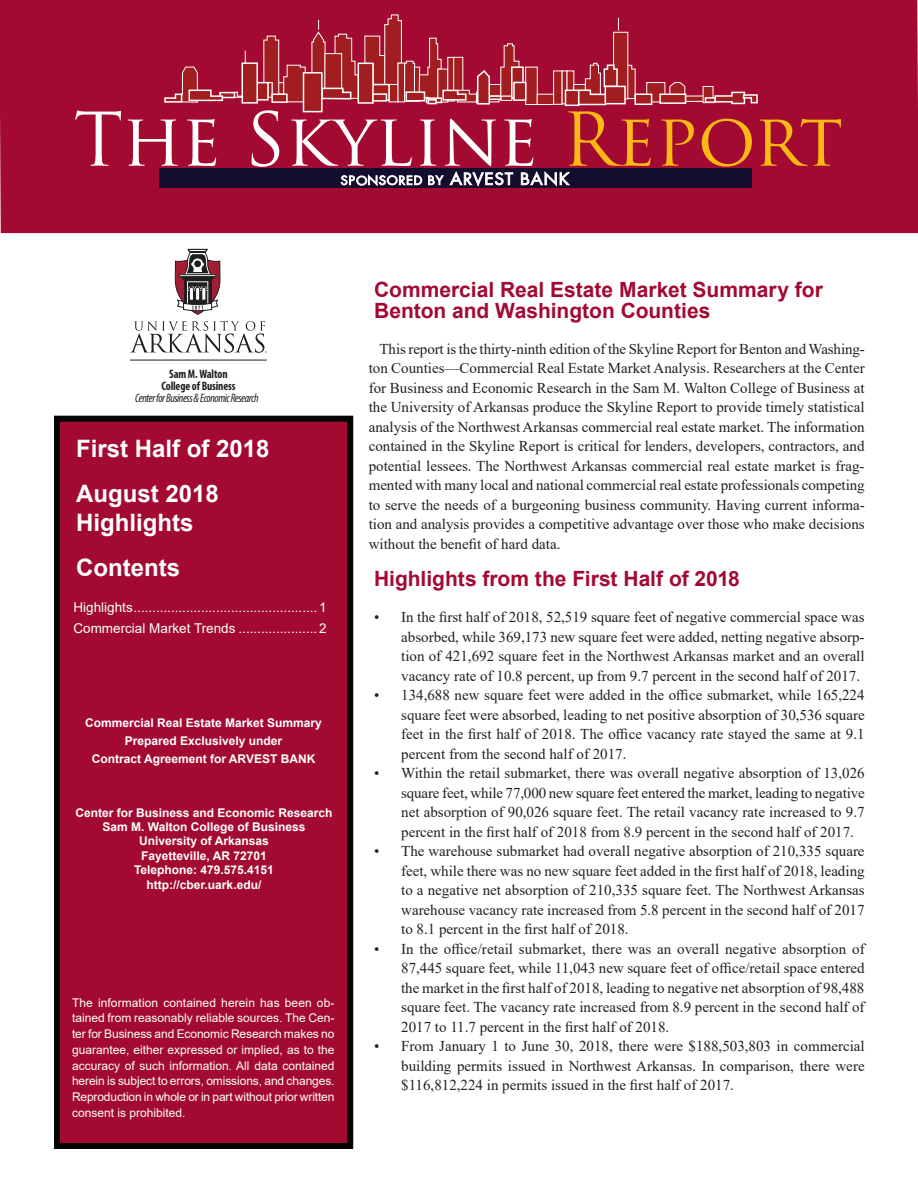
<style>
.page{position:relative;width:918px;height:1188px;background:#fff}
.page>*{position:absolute;margin:0;border:0;box-sizing:border-box;transform-origin:0 0}
.t1{font:72px "Trajan Pro";color:#fff}
.t2{font:700 24px/45px "Arial";color:#fff}
.t3{font:700 21px/21.8px "Arial";color:#a30a32}
.t4{font:15px/19.5px "Times New Roman";color:#231f20;text-align:justify}
.t5{font:13.5px/20.2px "Arial";color:#fff}
.t6{font:italic condensed 12.3px "Myriad Pro";letter-spacing:-.035em;color:#201d1e;scale:.94 1}
.t7{font:700 condensed 12.3px/12.3px "Myriad Pro";letter-spacing:-.01em;color:#201d1e;text-align:center;scale:.94 1}
.t8{font:12px/15.8px "Arial";letter-spacing:-.01em;color:#fff;text-align:justify}
.t9{font:700 12px/14.4px "Arial";color:#fff;text-align:center}
.s1{color:#fcb814}
</style>
<div class="page">
<div style="left:57px;top:419px;width:293px;height:727px;background:#a30a32"></div>
<div style="left:54px;top:416px;width:299px;height:733px;border:6px solid #040503"></div>
<div style="left:0;top:0;width:918px;height:233px;background:#a30a32"></div>
<svg style="left:235px;top:92px;width:7px;height:5px"></svg>
<svg style="left:264px;top:36px;width:41px;height:66px;background:#a92738"></svg>
<div style="left:526px;top:67px;width:11px;height:37px;background:#a21d20"></div>
<div style="left:537px;top:94px;width:17px;height:10px;background:#a21d20"></div>
<div style="left:537px;top:94px;width:17px;height:11px;border:1px solid #fff"></div>
<div style="left:554px;top:71px;width:8px;height:33px;background:#a21d20"></div>
<svg style="left:564px;top:73px;width:1px;height:29px"></svg>
<div style="left:567px;top:71px;width:7px;height:34px;background:#a21d20"></div>
<div style="left:574px;top:84px;width:11px;height:11px;border:1px solid #fff"></div>
<div style="left:614px;top:32px;width:14px;height:67px;background:#a21d20"></div>
<div style="left:613px;top:32px;width:15px;height:67px;border:1px solid #fff"></div>
<div style="left:647px;top:83px;width:18px;height:19px;background:#a21d20"></div>
<div style="left:647px;top:82px;width:18px;height:20px;border:1px solid #fff"></div>
<svg style="left:670px;top:82px;width:15px;height:12px"></svg>
<div style="left:685px;top:96px;width:21px;height:5px;background:#a21d20"></div>
<div style="left:685px;top:96px;width:21px;height:6px;border:1px solid #fff"></div>
<div style="left:703px;top:86px;width:10px;height:17px;background:#a21d20"></div>
<div style="left:703px;top:86px;width:10px;height:17px;border:1px solid #fff"></div>
<div style="left:219px;top:92px;width:16px;height:6px;border:2px solid #fff"></div>
<div style="left:257px;top:83px;width:11px;height:17px;background:#a21d20"></div>
<div style="left:256px;top:82px;width:13px;height:19px;border:2px solid #fff"></div>
<div style="left:512px;top:67px;width:11px;height:31px;background:#a21d20"></div>
<div style="left:511px;top:66px;width:13px;height:33px;border:2px solid #fff"></div>
<div style="left:660px;top:94px;width:26px;height:9px;background:#a21d20"></div>
<div style="left:659px;top:94px;width:27px;height:10px;border:2px solid #fff"></div>
<svg style="left:312px;top:20px;width:47px;height:80px;background:#ab2e3d"></svg>
<svg style="left:618px;top:18px;width:1px;height:13px"></svg>
<svg style="left:164px;top:67px;width:60px;height:36px;background:#ae3047"></svg>
<div style="left:242px;top:63px;width:15px;height:40px;background:#a21d20"></div>
<div style="left:242px;top:62px;width:16px;height:42px;border:2px solid #fff"></div>
<div style="left:272px;top:94px;width:15px;height:8px;background:#a21d20"></div>
<div style="left:271px;top:94px;width:17px;height:9px;border:2px solid #fff"></div>
<div style="left:303px;top:73px;width:19px;height:39px;background:#a21d20"></div>
<div style="left:303px;top:72px;width:20px;height:40px;border:2px solid #fff"></div>
<div style="left:358px;top:63px;width:15px;height:40px;background:#a21d20"></div>
<div style="left:358px;top:63px;width:16px;height:41px;border:2px solid #fff"></div>
<svg style="left:365px;top:15px;width:154px;height:90px;background:#ac2c41"></svg>
<div style="left:514px;top:82px;width:12px;height:18px;background:#a21d20"></div>
<div style="left:513px;top:82px;width:14px;height:19px;border:2px solid #fff"></div>
<div style="left:565px;top:90px;width:14px;height:15px;background:#a21d20"></div>
<div style="left:565px;top:90px;width:14px;height:16px;border:2px solid #fff"></div>
<svg style="left:577px;top:63px;width:58px;height:43px"></svg>
<div style="left:605px;top:86px;width:20px;height:18px;background:#a21d20"></div>
<div style="left:605px;top:86px;width:21px;height:18px;border:2px solid #fff"></div>
<div style="left:635px;top:94px;width:17px;height:10px;background:#a21d20"></div>
<div style="left:634px;top:94px;width:18px;height:11px;border:2px solid #fff"></div>
<div style="left:705px;top:97px;width:11px;height:6px;border:2px solid #fff"></div>
<svg style="left:714px;top:91px;width:45px;height:14px"></svg>
<div style="left:159px;top:168px;width:593px;height:19px;background:#140d2e"></div>
<svg style="left:428px;top:175px;width:16px;height:10px"></svg>
<svg style="left:450px;top:171px;width:63px;height:15px"></svg>
<svg style="left:521px;top:171px;width:49px;height:15px"></svg>
<svg style="left:341px;top:175px;width:81px;height:11px"></svg>
<svg style="left:175px;top:249px;width:45px;height:66px"></svg>
<svg style="left:130px;top:321px;width:137px;height:32px"></svg>
<hr style="left:130px;top:360px;width:137px;height:1px;background:#201d1e">
<h1 class="t1" style="left:74px;top:94px;width:771px">The Skyline <span class="s1">Report</span></h1>
<p class="t7" style="left:162px;top:367px;width:80px">Sam M.Walton<br>College of Business</p>
<p class="t6" style="left:135px;top:391px;width:133px">Center for Business &amp; Economic Research</p>
<h2 class="t2" style="left:76px;top:426px;width:195px">First Half of 2018<br>August 2018</h2>
<h2 class="t2" style="left:76px;top:500px;width:119px">Highlights<br>Contents</h2>
<p class="t5" style="left:74px;top:597px;width:255px">Highlights.................................................1<br>Commercial Market Trends .....................2</p>
<p class="t9" style="left:85px;top:714px;width:238px;line-height:18px">Commercial Real Estate Market Summary<br>Prepared Exclusively under<br>Contract Agreement for ARVEST BANK</p>
<p class="t9" style="left:76px;top:805px;width:258px">Center for Business and Economic Research<br>Sam M. Walton College of Business<br>University of Arkansas<br>Fayetteville, AR 72701<br>Telephone: 479.575.4151 http://cber.uark.edu/</p>
<p class="t8" style="left:72px;top:994px;width:264px">The information contained herein has been ob&shy;tained from reasonably reliable sources. The Cen&shy;ter for Business and Economic Research makes no guarantee, either expressed or implied, as to the accuracy of such information. All data contained herein is subject to errors, omissions, and changes.<br>Reproduction in whole or in part without prior written consent is prohibited.</p>
<h3 class="t3" style="left:374px;top:279px;width:450px">Commercial Real Estate Market Summary for<br>Benton and Washington Counties</h3>
<p class="t4" style="left:369px;top:339px;width:498px;text-indent:11px">This report is the thirty-ninth edition of the Skyline Report for Benton and Washing&shy;ton Counties—Commercial Real Estate Market Analysis. Researchers at the Center for Business and Economic Research in the Sam M. Walton College of Business at the University of Arkansas produce the Skyline Report to provide timely statistical analysis of the Northwest Arkansas commercial real estate market. The information contained in the Skyline Report is critical for lenders, developers, contractors, and potential lessees. The Northwest Arkansas commercial real estate market is frag&shy;mented with many local and national commercial real estate professionals competing to serve the needs of a burgeoning business community. Having current informa&shy;tion and analysis provides a competitive advantage over those who make decisions without the benefit of hard data.</p>
<h3 class="t3" style="left:374px;top:568px;width:367px">Highlights from the First Half of 2018</h3>
<p class="t4" style="left:401px;top:607px;width:465px;text-indent:-27px">• In the first half of 2018, 52,519 square feet of negative commercial space was absorbed, while 369,173 new square feet were added, netting negative absorp&shy;tion of 421,692 square feet in the Northwest Arkansas market and an overall vacancy rate of 10.8 percent, up from 9.7 percent in the second half of 2017.</p>
<p class="t4" style="left:401px;top:685px;width:465px;text-indent:-27px">• 134,688 new square feet were added in the office submarket, while 165,224 square feet were absorbed, leading to net positive absorption of 30,536 square feet in the first half of 2018. The office vacancy rate stayed the same at 9.1 percent from the second half of 2017.</p>
<p class="t4" style="left:401px;top:763px;width:465px;text-indent:-27px">• Within the retail submarket, there was overall negative absorption of 13,026 square feet, while 77,000 new square feet entered the market, leading to negative net absorption of 90,026 square feet. The retail vacancy rate increased to 9.7 percent in the first half of 2018 from 8.9 percent in the second half of 2017.</p>
<p class="t4" style="left:401px;top:841px;width:465px;text-indent:-27px">• The warehouse submarket had overall negative absorption of 210,335 square feet, while there was no new square feet added in the first half of 2018, leading to a negative net absorption of 210,335 square feet. The Northwest Arkansas warehouse vacancy rate increased from 5.8 percent in the second half of 2017 to 8.1 percent in the first half of 2018.</p>
<p class="t4" style="left:401px;top:938px;width:465px;text-indent:-27px">• In the office/retail submarket, there was an overall negative absorption of 87,445 square feet, while 11,043 new square feet of office/retail space entered the market in the first half of 2018, leading to negative net absorption of 98,488 square feet. The vacancy rate increased from 8.9 percent in the second half of 2017 to 11.7 percent in the first half of 2018.</p>
<p class="t4" style="left:401px;top:1036px;width:465px;text-indent:-27px">• From January 1 to June 30, 2018, there were $188,503,803 in commercial building permits issued in Northwest Arkansas. In comparison, there were $116,812,224 in permits issued in the first half of 2017.</p>
</div>
